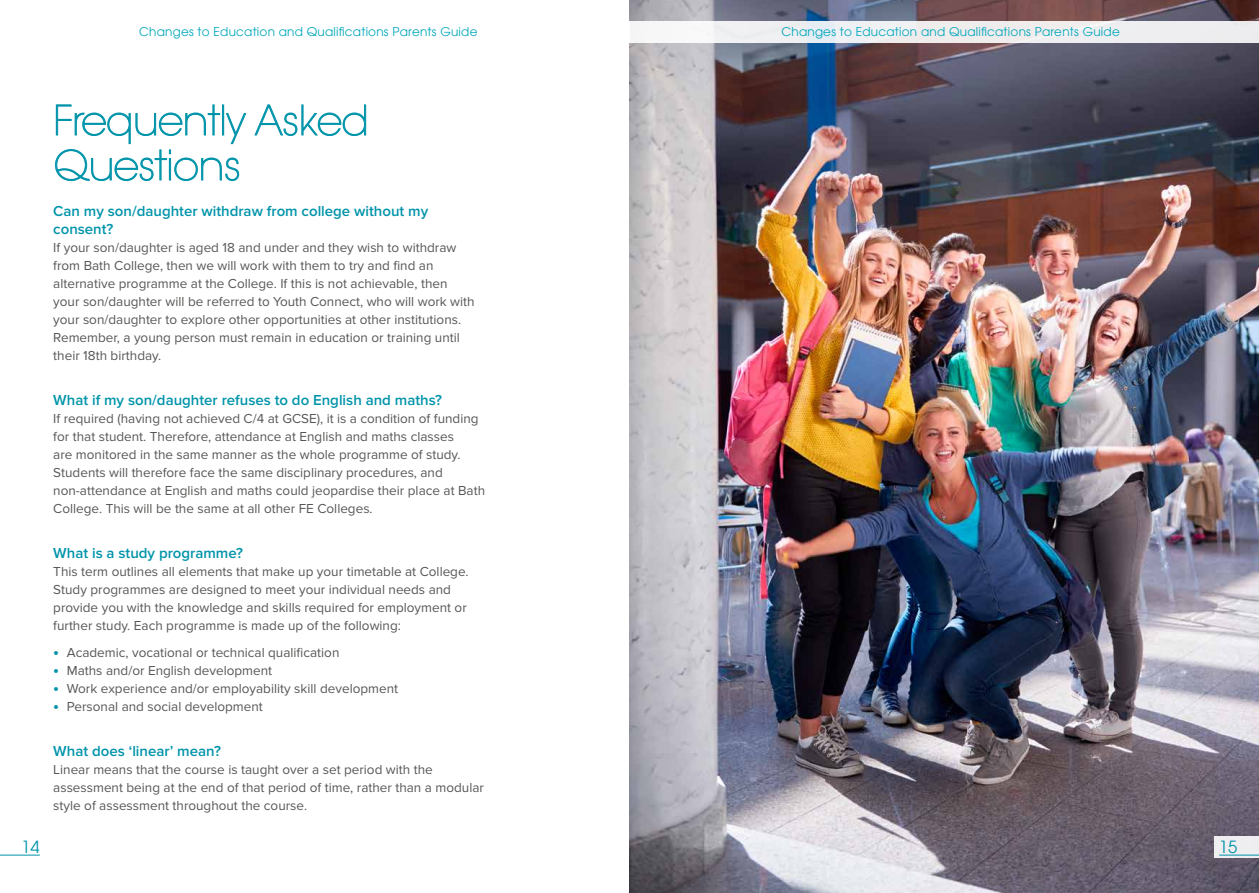
<style>
.page{position:relative;width:1259px;height:893px;background:#fff}
.page>*{position:absolute;margin:0;border:0;box-sizing:border-box;transform-origin:0 0}
.t1{font:200 40.5px/45px "Avant Garde";letter-spacing:-.015em;color:#0094aa}
.t2{font:16.5px "Avant Garde";color:#0094aa}
.t3{font:600 15px/18px "Proxima Nova";color:#0094aa}
.t4{font:13.5px/18px "Proxima Nova";color:#575756}
.t5{font:12px "Avant Garde";letter-spacing:.02em;color:#00a7bb}
.s1{font-weight:700;font-size:16.5px;color:#0094aa}
</style>
<div class="page">
<svg style="left:254px;top:104px;width:112px;height:32px"></svg>
<svg style="left:55px;top:105px;width:191px;height:76px"></svg>
<img style="left:629px;top:0;width:630px;height:893px">
<hr style="left:0;top:855px;width:40px;height:1px;background:#0094aa">
<div style="left:1214px;top:836px;width:45px;height:22px;background:#efeef0"></div>
<hr style="left:1219px;top:855px;width:40px;height:1px;background:#0094aa">
<div style="left:629px;top:21px;width:630px;height:21px;background:#f0eef1"></div>
<p class="t5" style="left:139px;top:25px;width:340px">Changes to Education and Qualifications Parents Guide</p>
<p class="t5" style="left:781px;top:25px;width:340px">Changes to Education and Qualifications Parents Guide</p>
<h1 class="t1" style="left:53px;top:99px;width:317px">Frequently Asked<br>Questions</h1>
<p class="t3" style="left:53px;top:202px;width:376px">Can my son/daughter withdraw from college without my consent?</p>
<p class="t4" style="left:53px;top:239px;width:423px">If your son/daughter is aged 18 and under and they wish to withdraw from Bath College, then we will work with them to try and find an alternative programme at the College. If this is not achievable, then your son/daughter will be referred to Youth Connect, who will work with your son/daughter to explore other opportunities at other institutions.<br>Remember, a young person must remain in education or training until their 18th birthday.</p>
<p class="t3" style="left:53px;top:391px;width:390px">What if my son/daughter refuses to do English and maths?</p>
<p class="t4" style="left:53px;top:410px;width:433px">If required (having not achieved C/4 at GCSE), it is a condition of funding for that student. Therefore, attendance at English and maths classes<br>are monitored in the same manner as the whole programme of study.<br>Students will therefore face the same disciplinary procedures, and non-attendance at English and maths could jeopardise their place at Bath College. This will be the same at all other FE Colleges.</p>
<p class="t3" style="left:53px;top:544px;width:191px">What is a study programme?</p>
<p class="t4" style="left:53px;top:563px;width:417px">This term outlines all elements that make up your timetable at College.<br>Study programmes are designed to meet your individual needs and provide you with the knowledge and skills required for employment or further study. Each programme is made up of the following:</p>
<p class="t4" style="left:53px;top:644px;width:288px"><span class="s1">•</span> Academic, vocational or technical qualification</p>
<p class="t4" style="left:53px;top:662px;width:220px"><span class="s1">•</span> Maths and/or English development</p>
<p class="t4" style="left:53px;top:680px;width:346px"><span class="s1">•</span> Work experience and/or employability skill development</p>
<p class="t4" style="left:53px;top:698px;width:211px"><span class="s1">•</span> Personal and social development</p>
<p class="t3" style="left:53px;top:742px;width:169px">What does ‘linear’ mean?</p>
<p class="t4" style="left:53px;top:761px;width:432px">Linear means that the course is taught over a set period with the assessment being at the end of that period of time, rather than a modular style of assessment throughout the course.</p>
<p class="t2" style="left:22px;top:838px;width:20px">14</p>
<p class="t2" style="left:1219px;top:838px;width:20px">15</p>
</div>
